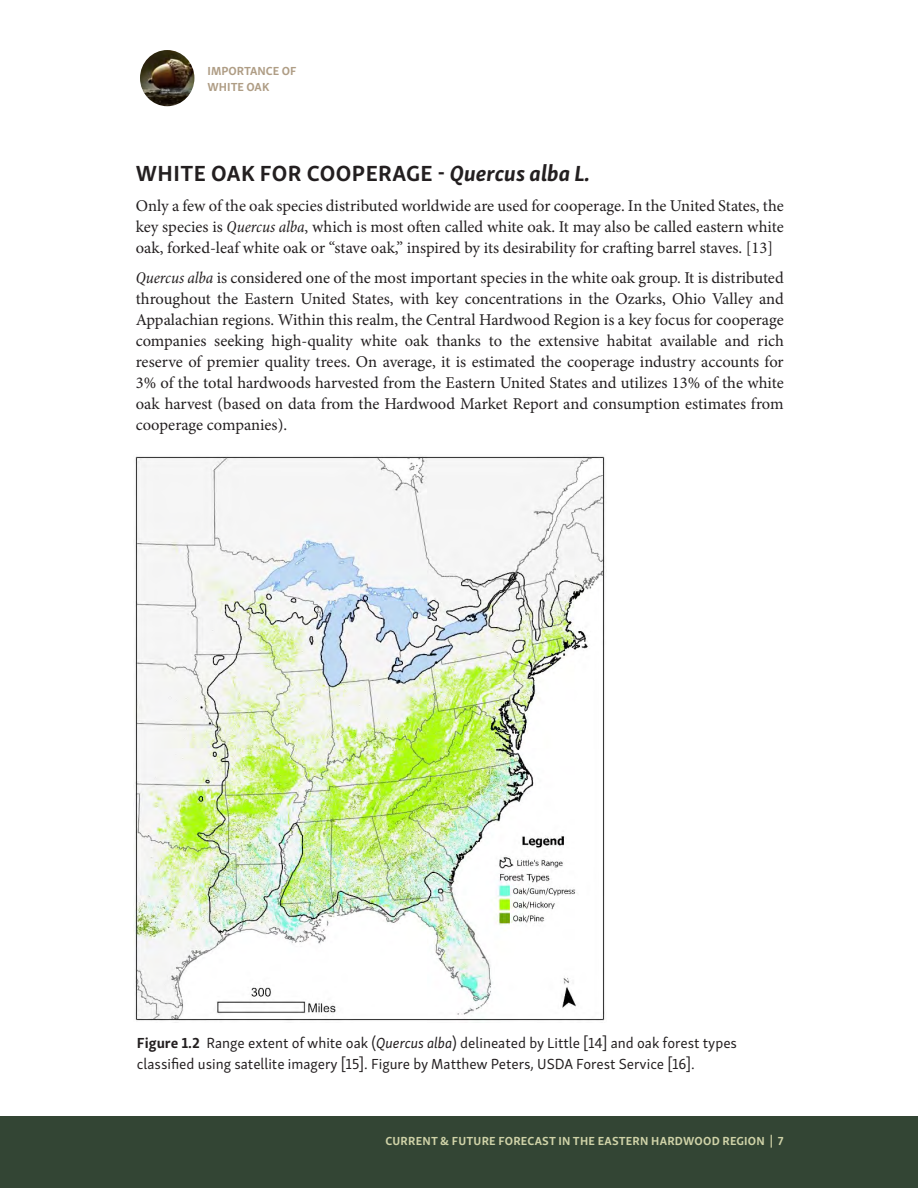
<style>
.page{position:relative;width:918px;height:1188px;background:#fff}
.page>*{position:absolute;margin:0;border:0;box-sizing:border-box;transform-origin:0 0}
.t1{font:700 22.5px "Skolar Sans Latn";letter-spacing:.02em;color:#231f20}
.t2{font:16.5px/21px "Minion Pro";color:#231f20;text-align:justify}
.t3{font:15px/21px "Skolar Sans Latn";color:#231f20}
.t4{font:700 12px "Skolar Sans Latn";letter-spacing:.02em;color:#d0d3a8}
.t5{font:700 12px/16.5px "Skolar Sans Latn";color:#af9d85}
.s1{font-style:italic}
.s2{font-style:italic;font-stretch:condensed}
.s3{font-weight:700}
</style>
<div class="page">
<div style="left:0;top:1116px;width:918px;height:72px;background:#334534"></div>
<img style="left:135px;top:456px;width:470px;height:565px">
<img style="left:140px;top:50px;width:54px;height:56px">
<p class="t5" style="left:208px;top:61px;width:90px">IMPORTANCE OF<br>WHITE OAK</p>
<p class="t1" style="left:136px;top:155px;width:456px">WHITE OAK FOR COOPERAGE - <span class="s1">Quercus alba L.</span></p>
<p class="t2" style="left:136px;top:195px;width:650px">Only a few of the oak species distributed worldwide are used for cooperage. In the United States, the key species is <span class="s2">Quercus alba</span>, which is most often called white oak. It may also be called eastern white oak, forked-leaf white oak or “stave oak,” inspired by its desirability for crafting barrel staves. [13]</p>
<p class="t2" style="left:136px;top:267px;width:650px"><span class="s2">Quercus alba</span> is considered one of the most important species in the white oak group. It is distributed throughout the Eastern United States, with key concentrations in the Ozarks, Ohio Valley and Appalachian regions. Within this realm, the Central Hardwood Region is a key focus for cooperage companies seeking high-quality white oak thanks to the extensive habitat available and rich reserve of premier quality trees. On average, it is estimated the cooperage industry accounts for 3% of the total hardwoods harvested from the Eastern United States and utilizes 13% of the white oak harvest (based on data from the Hardwood Market Report and consumption estimates from cooperage companies).</p>
<p class="t3" style="left:137px;top:1031px;width:602px"><span class="s3">Figure 1.2</span> Range extent of white oak (<span class="s1">Quercus alba</span>) delineated by Little [14] and oak forest types classified using satellite imagery [15]. Figure by Matthew Peters, USDA Forest Service [16].</p>
<p class="t4" style="left:385px;top:1131px;width:400px">CURRENT &amp; FUTURE FORECAST IN THE EASTERN HARDWOOD REGION | 7</p>
</div>
